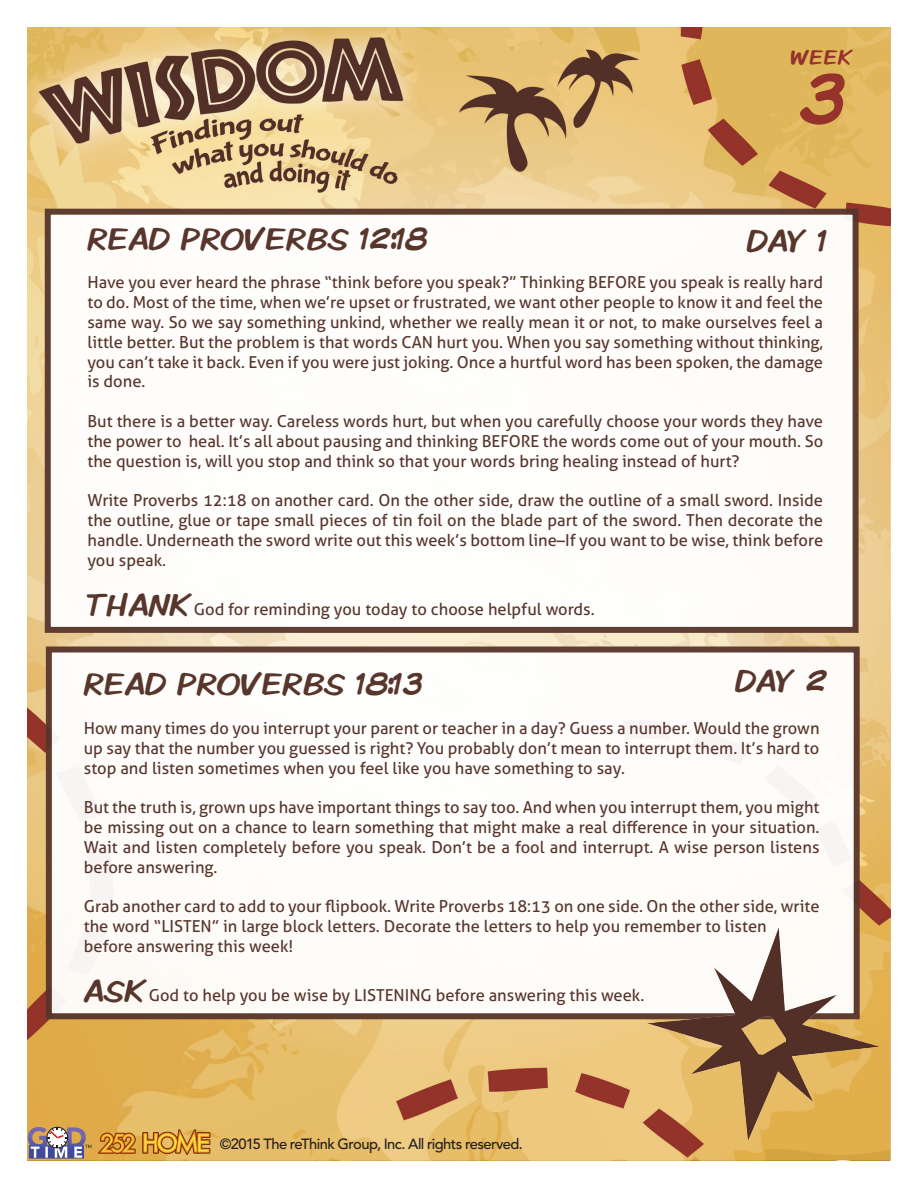
<style>
.page{position:relative;width:918px;height:1188px;background:#fff}
.page>*{position:absolute;margin:0;border:0;box-sizing:border-box;transform-origin:0 0}
.t1{font:72px "Komika Display";color:#94322b}
.t2{font:31.5px "Komika Display";letter-spacing:.01em;color:#58362c}
.t3{font:21px "Komika Display";color:#94322b}
.t4{font:16.5px/19.8px "Aller";color:#58362c;text-align:justify}
.t5{font:500 14.7px "Avenir LT Std";letter-spacing:-.04em;color:#231f20}
.s1{font-family:"Komika Display";font-size:31.5px}
</style>
<div class="page">
<img style="left:28px;top:28px;width:862px;height:1132px">
<svg style="left:98px;top:1133px;width:38px;height:21px"></svg>
<svg style="left:142px;top:1129px;width:68px;height:26px;background:#d29938"></svg>
<svg style="left:28px;top:1127px;width:63px;height:32px"></svg>
<div style="left:46px;top:646px;width:814px;height:373px;background:#fff;border:6px solid #58362c"></div>
<div style="left:45px;top:209px;width:814px;height:424px;background:#fff;border:6px solid #58362c"></div>
<img style="left:648px;top:928px;width:231px;height:228px">
<p class="t3" style="left:791px;top:44px;width:62px">WEEK</p>
<h1 class="t1" style="left:798px;top:55px;width:47px">3</h1>
<p class="t2" style="left:87px;top:219px;width:340px">READ PROVERBS 12:18</p>
<p class="t4" style="left:87px;top:273px;width:737px">Have you ever heard the phrase “think before you speak?” Thinking BEFORE you speak is really hard to do. Most of the time, when we’re upset or frustrated, we want other people to know it and feel the same way. So we say something unkind, whether we really mean it or not, to make ourselves feel a little better. But the problem is that words CAN hurt you. When you say something without thinking, you can’t take it back. Even if you were just joking. Once a hurtful word has been spoken, the damage is done.</p>
<p class="t4" style="left:87px;top:411px;width:737px">But there is a better way. Careless words hurt, but when you carefully choose your words they have the power to heal. It’s all about pausing and thinking BEFORE the words come out of your mouth. So the question is, will you stop and think so that your words bring healing instead of hurt?</p>
<p class="t4" style="left:87px;top:490px;width:737px">Write Proverbs 12:18 on another card. On the other side, draw the outline of a small sword. Inside the outline, glue or tape small pieces of tin foil on the blade part of the sword. Then decorate the handle. Underneath the sword write out this week’s bottom line–If you want to be wise, think before you speak.</p>
<p class="t4" style="left:87px;top:599px;width:509px"><span class="s1">THANK</span> God for reminding you today to choose helpful words.</p>
<p class="t2" style="left:746px;top:222px;width:82px">DAY 1</p>
<p class="t2" style="left:84px;top:665px;width:339px">READ PROVERBS 18:13</p>
<p class="t2" style="left:735px;top:662px;width:93px">DAY 2</p>
<p class="t4" style="left:84px;top:718px;width:737px">How many times do you interrupt your parent or teacher in a day? Guess a number. Would the grown up say that the number you guessed is right? You probably don’t mean to interrupt them. It’s hard to stop and listen sometimes when you feel like you have something to say.</p>
<p class="t4" style="left:84px;top:797px;width:737px">But the truth is, grown ups have important things to say too. And when you interrupt them, you might be missing out on a chance to learn something that might make a real difference in your situation.<br>Wait and listen completely before you speak. Don’t be a fool and interrupt. A wise person listens before answering.</p>
<p class="t4" style="left:84px;top:896px;width:737px">Grab another card to add to your flipbook. Write Proverbs 18:13 on one side. On the other side, write the word “LISTEN” in large block letters. Decorate the letters to help you remember to listen</p>
<p class="t4" style="left:84px;top:936px;width:211px">before answering this week!</p>
<p class="t4" style="left:84px;top:986px;width:562px"><span class="s1">ASK</span> God to help you be wise by LISTENING before answering this week.</p>
<p class="t5" style="left:220px;top:1136px;width:305px">©2015 The reThink Group, Inc. All rights reserved.</p>
</div>
